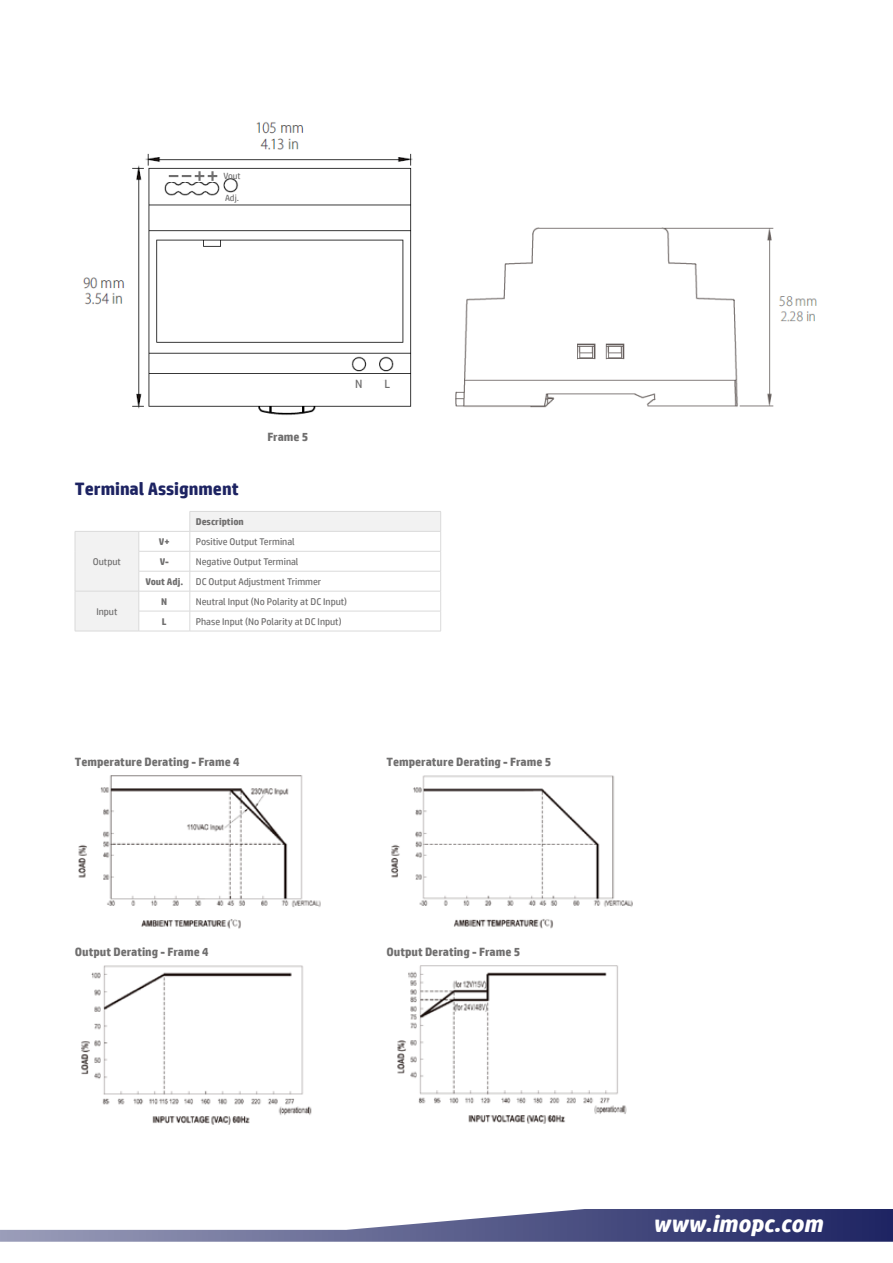
<style>
.page{position:relative;width:893px;height:1263px;background:#fff}
.page>*{position:absolute;margin:0;border:0;box-sizing:border-box;transform-origin:0 0}
.t1{font:italic 700 24px "HP Simplified";color:#fff}
.t2{font:700 18px "HP Simplified";color:#1d2362}
.t3{font:700 12px "HP Simplified";color:#706f6f}
.t4{font:12px "HP Simplified";color:#706f6f}
.t5{font:9.75px "HP Simplified";color:#706f6f}
.t6{font:700 9.75px "HP Simplified";color:#706f6f}
.t7{font:9px "HP Simplified";letter-spacing:-.005em;color:#706f6f}
</style>
<div class="page">
<svg style="left:0;top:1209px;width:893px;height:33px"></svg>
<img style="left:455px;top:227px;width:362px;height:181px">
<img style="left:83px;top:122px;width:330px;height:293px">
<hr style="left:75px;top:631px;width:64px;height:1px;background:#dadada">
<hr style="left:139px;top:631px;width:51px;height:1px;background:#dadada">
<hr style="left:190px;top:631px;width:251px;height:1px;background:#dadada">
<svg style="left:75px;top:511px;width:366px;height:120px"></svg>
<hr style="left:190px;top:531px;width:251px;height:1px;background:#dadada">
<img style="left:78px;top:775px;width:243px;height:154px">
<img style="left:81px;top:965px;width:231px;height:160px">
<img style="left:391px;top:775px;width:242px;height:154px">
<img style="left:397px;top:965px;width:230px;height:159px">
<div style="left:166px;top:169px;width:54px;height:13px;background:#fff"></div>
<div style="left:351px;top:381px;width:45px;height:11px;background:#fff"></div>
<svg style="left:169px;top:171px;width:48px;height:10px"></svg>
<p class="t7" style="left:223px;top:170px;width:19px">Vout</p>
<p class="t7" style="left:225px;top:193px;width:15px">Adj.</p>
<p class="t4" style="left:355px;top:377px;width:9px">N</p>
<p class="t4" style="left:384px;top:377px;width:7px">L</p>
<h2 class="t2" style="left:75px;top:478px;width:165px">Terminal Assignment</h2>
<p class="t6" style="left:196px;top:516px;width:50px">Description</p>
<p class="t3" style="left:267px;top:430px;width:43px">Frame 5</p>
<p class="t5" style="left:93px;top:556px;width:30px">Output</p>
<p class="t5" style="left:96px;top:606px;width:23px">Input</p>
<p class="t6" style="left:159px;top:536px;width:12px">V+</p>
<p class="t5" style="left:196px;top:536px;width:100px">Positive Output Terminal</p>
<p class="t6" style="left:160px;top:556px;width:11px">V-</p>
<p class="t5" style="left:196px;top:556px;width:104px">Negative Output Terminal</p>
<p class="t6" style="left:145px;top:576px;width:39px">Vout Adj.</p>
<p class="t5" style="left:196px;top:576px;width:127px">DC Output Adjustment Trimmer</p>
<p class="t6" style="left:161px;top:596px;width:8px">N</p>
<p class="t5" style="left:196px;top:596px;width:153px">Neutral Input (No Polarity at DC Input)</p>
<p class="t6" style="left:162px;top:616px;width:6px">L</p>
<p class="t5" style="left:196px;top:616px;width:147px">Phase Input (No Polarity at DC Input)</p>
<p class="t3" style="left:75px;top:755px;width:166px">Temperature Derating - Frame 4</p>
<p class="t3" style="left:386px;top:755px;width:166px">Temperature Derating - Frame 5</p>
<p class="t3" style="left:75px;top:945px;width:135px">Output Derating - Frame 4</p>
<p class="t3" style="left:386px;top:945px;width:135px">Output Derating - Frame 5</p>
<h1 class="t1" style="left:653px;top:1209px;width:172px">www.imopc.com</h1>
</div>
